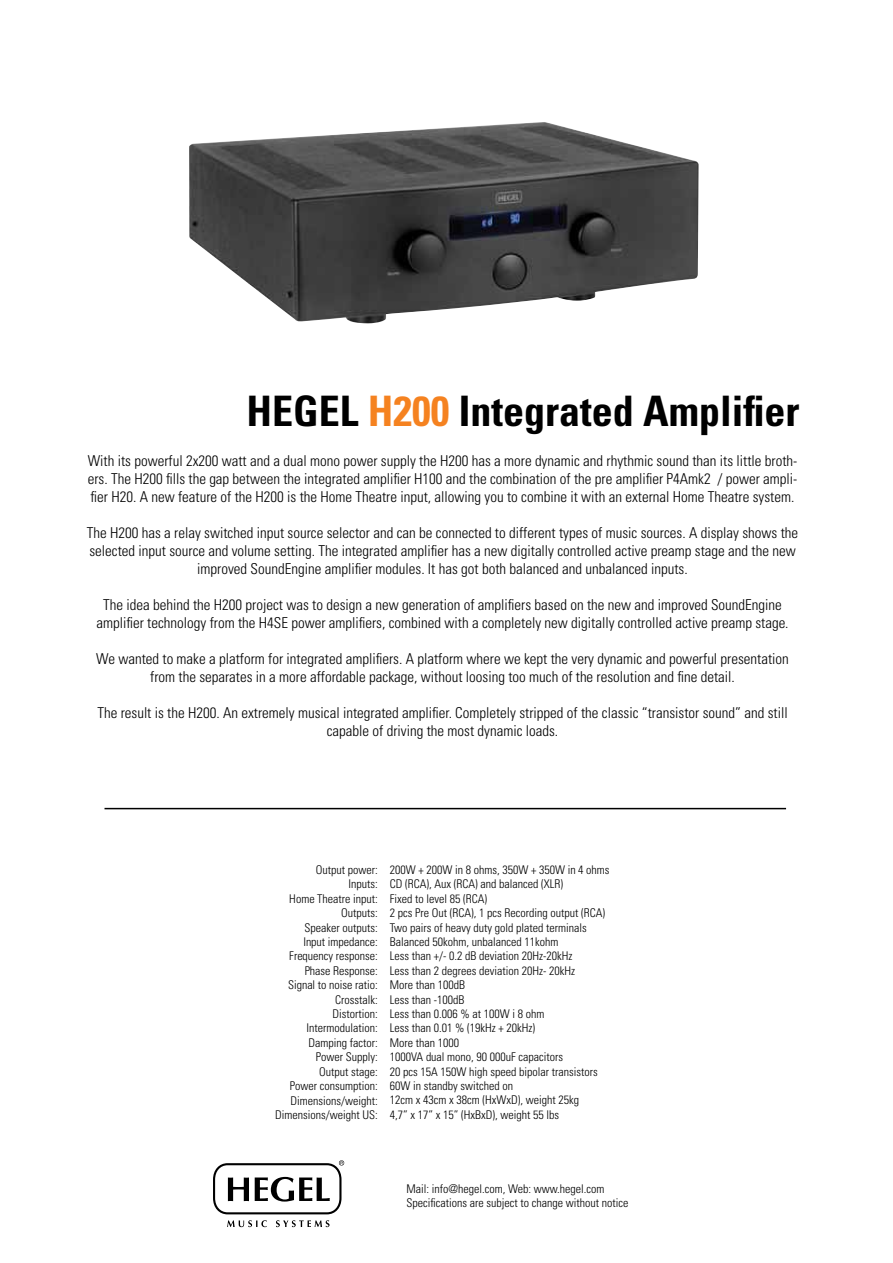
<style>
.page{position:relative;width:893px;height:1263px;background:#fff}
.page>*{position:absolute;margin:0;border:0;box-sizing:border-box;transform-origin:0 0}
.t1{font:700 condensed 42px "Univers";color:#000}
.t2{font:300 condensed 15px/18px "Univers";color:#000;text-align:center}
.t3{font:300 condensed 12px/14.4px "Univers";color:#000}
.s1{color:#f58220}
</style>
<div class="page">
<svg style="left:227px;top:1220px;width:40px;height:7px"></svg>
<svg style="left:276px;top:1220px;width:53px;height:7px"></svg>
<svg style="left:213px;top:1160px;width:131px;height:54px"></svg>
<hr style="left:105px;top:808px;width:681px;height:1px;background:#000">
<img style="left:189px;top:122px;width:510px;height:201px">
<h1 class="t1" style="left:247px;top:386px;width:554px">HEGEL <span class="s1">H200</span> Integrated Amplifier</h1>
<p class="t2" style="left:88px;top:452px;width:711px;text-align:justify">With its powerful 2x200 watt and a dual mono power supply the H200 has a more dynamic and rhythmic sound than its little broth&shy;ers. The H200 fills the gap between the integrated amplifier H100 and the combination of the pre amplifier P4Amk2 / power ampli&shy;fier H20. A new feature of the H200 is the Home Theatre input, allowing you to combine it with an external Home Theatre system.</p>
<p class="t2" style="left:87px;top:524px;width:713px">The H200 has a relay switched input source selector and can be connected to different types of music sources. A display shows the selected input source and volume setting. The integrated amplifier has a new digitally controlled active preamp stage and the new improved SoundEngine amplifier modules. It has got both balanced and unbalanced inputs.</p>
<p class="t2" style="left:96px;top:596px;width:694px">The idea behind the H200 project was to design a new generation of amplifiers based on the new and improved SoundEngine amplifier technology from the H4SE power amplifiers, combined with a completely new digitally controlled active preamp stage.</p>
<p class="t2" style="left:96px;top:650px;width:694px">We wanted to make a platform for integrated amplifiers. A platform where we kept the very dynamic and powerful presentation from the separates in a more affordable package, without loosing too much of the resolution and fine detail.</p>
<p class="t2" style="left:97px;top:704px;width:692px">The result is the H200. An extremely musical integrated amplifier. Completely stripped of the classic “transistor sound” and still capable of driving the most dynamic loads.</p>
<p class="t3" style="left:275px;top:863px;width:104px;text-align:right">Output power:<br>Inputs:<br>Home Theatre input:<br>Outputs:<br>Speaker outputs:<br>Input impedance:<br>Frequency response:<br>Phase Response:<br>Signal to noise ratio:<br>Crosstalk:<br>Distortion:<br>Intermodulation:<br>Damping factor:<br>Power Supply:<br>Output stage:<br>Power consumption:<br>Dimensions/weight:<br>Dimensions/weight US:</p>
<p class="t3" style="left:390px;top:862px;width:221px">200W + 200W in 8 ohms, 350W + 350W in 4 ohms CD (RCA), Aux (RCA) and balanced (XLR)<br>Fixed to level 85 (RCA)<br>2 pcs Pre Out (RCA), 1 pcs Recording output (RCA)<br>Two pairs of heavy duty gold plated terminals Balanced 50kohm, unbalanced 11kohm<br>Less than +/- 0.2 dB deviation 20Hz-20kHz<br>Less than 2 degrees deviation 20Hz- 20kHz<br>More than 100dB<br>Less than -100dB<br>Less than 0.006 % at 100W i 8 ohm<br>Less than 0.01 % (19kHz + 20kHz)<br>More than 1000<br>1000VA dual mono, 90 000uF capacitors<br>20 pcs 15A 150W high speed bipolar transistors 60W in standby switched on<br>12cm x 43cm x 38cm (HxWxD), weight 25kg<br>4,7” x 17” x 15” (HxBxD), weight 55 lbs</p>
<p class="t3" style="left:406px;top:1181px;width:223px">Mail: info@hegel.com, Web: www.hegel.com<br>Specifications are subject to change without notice</p>
</div>
